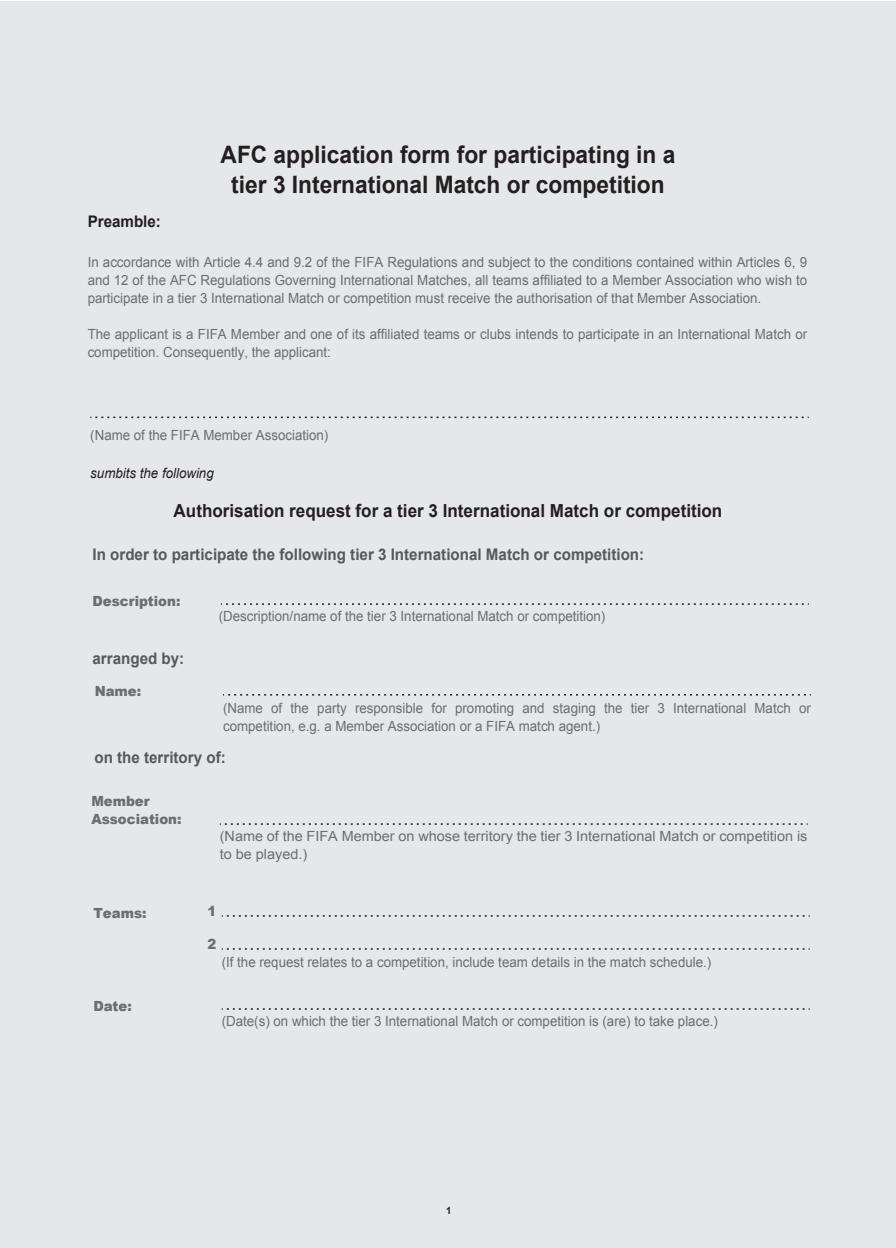
<style>
.page{position:relative;width:896px;height:1248px;background:#fff}
.page>*{position:absolute;margin:0;border:0;box-sizing:border-box;transform-origin:0 0}
.t1{font:700 24px/30px "Arial";color:#231f20;text-align:center;scale:.95 1}
.t2{font:700 18px "Arial";color:#231f20;scale:.95 1}
.t3{font:700 16px "Arial";color:#57585a;scale:.95 1}
.t4{font:700 16px "Arial";color:#231f20;scale:.95 1}
.t5{font:14px/18px "Arial";color:#6c6d70;scale:.95 1}
.t6{font:14px/18px "Arial";color:#6c6d70}
.t7{font:900 14px/18px "Arial";color:#6c6d70;scale:.95 1}
.t8{font:italic 14px "Arial";color:#231f20;scale:.95 1}
.t9{font:700 10px "Arial";color:#231f20;scale:.95 1}
</style>
<div class="page">
<div style="left:0;top:2px;width:896px;height:1245px;background:#e6e7e9"></div>
<svg style="left:90px;top:416px;width:718px;height:2px"></svg>
<svg style="left:221px;top:603px;width:588px;height:1px"></svg>
<svg style="left:223px;top:694px;width:588px;height:1px"></svg>
<svg style="left:222px;top:915px;width:587px;height:1px"></svg>
<svg style="left:222px;top:948px;width:587px;height:1px"></svg>
<svg style="left:222px;top:1008px;width:587px;height:1px"></svg>
<svg style="left:220px;top:823px;width:587px;height:1px"></svg>
<h1 class="t1" style="left:221px;top:141px;width:480px">AFC application form for participating in a tier 3 International Match or competition</h1>
<p class="t4" style="left:88px;top:211px;width:79px">Preamble:</p>
<p class="t5" style="left:88px;top:253px;width:759px;text-align:justify">In accordance with Article 4.4 and 9.2 of the FIFA Regulations and subject to the conditions contained within Articles 6, 9 and 12 of the AFC Regulations Governing International Matches, all teams affiliated to a Member Association who wish to participate in a tier 3 International Match or competition must receive the authorisation of that Member Association.</p>
<p class="t5" style="left:88px;top:325px;width:759px">The applicant is a FIFA Member and one of its affiliated teams or clubs intends to participate in an International Match or competition. Consequently, the applicant:</p>
<p class="t5" style="left:90px;top:426px;width:252px">(Name of the FIFA Member Association)</p>
<p class="t8" style="left:90px;top:463px;width:131px">sumbits the following</p>
<p class="t2" style="left:174px;top:498px;width:579px">Authorisation request for a tier 3 International Match or competition</p>
<p class="t3" style="left:93px;top:543px;width:582px">In order to participate the following tier 3 International Match or competition:</p>
<p class="t7" style="left:93px;top:591px;width:94px">Description:</p>
<p class="t5" style="left:219px;top:607px;width:408px">(Description/name of the tier 3 International Match or competition)</p>
<p class="t3" style="left:93px;top:647px;width:98px">arranged by:</p>
<p class="t7" style="left:95px;top:682px;width:51px">Name:</p>
<p class="t5" style="left:223px;top:698px;width:620px">(Name of the party responsible for promoting and staging the tier 3 International Match or competition, e.g. a Member Association or a FIFA match agent.)</p>
<p class="t3" style="left:94px;top:746px;width:140px">on the territory of:</p>
<p class="t7" style="left:91px;top:791px;width:96px">Member<br>Association:</p>
<p class="t6" style="left:220px;top:827px;width:589px">(Name of the FIFA Member on whose territory the tier 3 International Match or competition is to be played.)</p>
<p class="t7" style="left:93px;top:903px;width:57px">Teams:</p>
<p class="t7" style="left:207px;top:901px;width:11px">1</p>
<p class="t7" style="left:207px;top:934px;width:11px">2</p>
<p class="t7" style="left:93px;top:996px;width:42px">Date:</p>
<p class="t5" style="left:222px;top:952px;width:517px">(If the request relates to a competition, include team details in the match schedule.)</p>
<p class="t5" style="left:222px;top:1011px;width:524px">(Date(s) on which the tier 3 International Match or competition is (are) to take place.)</p>
<p class="t9" style="left:446px;top:1203px;width:7px">1</p>
</div>
